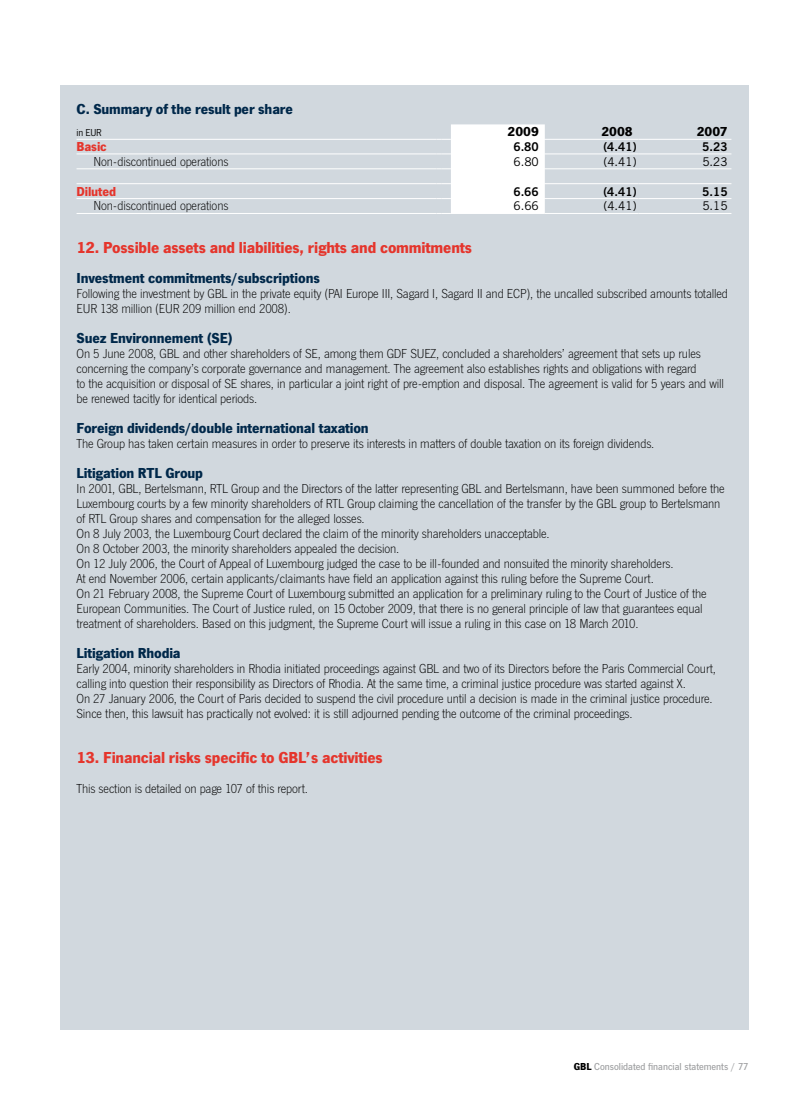
<style>
.page{position:relative;width:808px;height:1106px;background:#fff}
.page>*{position:absolute;margin:0;border:0;box-sizing:border-box;transform-origin:0 0}
.t1{font:700 16.5px "News Got T";letter-spacing:-.01em;color:#e5352c}
.t2{font:700 15px "News Got T";letter-spacing:-.01em;color:#00284a}
.t3{font:13.5px/15px "News Got T Ligh";letter-spacing:-.01em;color:#000}
.t4{font:700 13.5px "News Got T";color:#000}
.t5{font:700 13.5px "News Got T";letter-spacing:-.01em;color:#e5352c}
.t6{font:700 12px "News Gothic BT";color:#000}
.t7{font:12px "News Gothic BT";color:#000}
.t8{font:500 10.5px "News Got T";color:#9c9d9f}
.t9{font:10.5px "News Got T";color:#000}
.s1{font-weight:700;color:#000}
</style>
<div class="page">
<div style="left:60px;top:85px;width:688px;height:944px;background:#d1d8de"></div>
<svg style="left:77px;top:154px;width:654px;height:16px"></svg>
<hr style="left:77px;top:153px;width:360px;height:1px;background:#fff">
<hr style="left:77px;top:168px;width:360px;height:1px;background:#fff">
<hr style="left:77px;top:183px;width:360px;height:1px;background:#fff">
<hr style="left:77px;top:198px;width:360px;height:1px;background:#fff">
<hr style="left:545px;top:198px;width:94px;height:1px;background:#fff">
<hr style="left:639px;top:198px;width:92px;height:1px;background:#fff">
<hr style="left:545px;top:153px;width:94px;height:1px;background:#fff">
<hr style="left:639px;top:153px;width:92px;height:1px;background:#fff">
<hr style="left:545px;top:168px;width:94px;height:1px;background:#fff">
<hr style="left:639px;top:168px;width:92px;height:1px;background:#fff">
<hr style="left:545px;top:183px;width:94px;height:1px;background:#fff">
<hr style="left:639px;top:183px;width:92px;height:1px;background:#fff">
<hr style="left:77px;top:139px;width:360px;height:1px;background:#fff">
<hr style="left:545px;top:139px;width:94px;height:1px;background:#fff">
<hr style="left:639px;top:139px;width:92px;height:1px;background:#fff">
<hr style="left:639px;top:213px;width:92px;height:1px;background:#fff">
<hr style="left:77px;top:213px;width:360px;height:1px;background:#fff">
<svg style="left:437px;top:124px;width:108px;height:90px"></svg>
<hr style="left:451px;top:213px;width:94px;height:1px;background:#fff">
<hr style="left:545px;top:213px;width:94px;height:1px;background:#fff">
<p class="t2" style="left:77px;top:100px;width:218px">C. Summary of the result per share</p>
<p class="t9" style="left:77px;top:127px;width:26px">in EUR</p>
<p class="t4" style="left:507px;top:124px;width:33px">2009</p>
<p class="t4" style="left:601px;top:124px;width:33px">2008</p>
<p class="t4" style="left:697px;top:124px;width:32px">2007</p>
<p class="t5" style="left:77px;top:138px;width:32px">Basic</p>
<p class="t6" style="left:513px;top:139px;width:27px">6.80</p>
<p class="t6" style="left:603px;top:139px;width:35px">(4.41)</p>
<p class="t6" style="left:702px;top:139px;width:27px">5.23</p>
<p class="t3" style="left:94px;top:153px;width:136px">Non-discontinued operations</p>
<p class="t7" style="left:514px;top:154px;width:27px">6.80</p>
<p class="t7" style="left:603px;top:154px;width:35px">(4.41)</p>
<p class="t7" style="left:702px;top:154px;width:27px">5.23</p>
<p class="t5" style="left:77px;top:183px;width:41px">Diluted</p>
<p class="t6" style="left:513px;top:184px;width:27px">6.66</p>
<p class="t6" style="left:603px;top:184px;width:35px">(4.41)</p>
<p class="t6" style="left:702px;top:184px;width:27px">5.15</p>
<p class="t3" style="left:94px;top:198px;width:136px">Non-discontinued operations</p>
<p class="t7" style="left:514px;top:199px;width:27px">6.66</p>
<p class="t7" style="left:603px;top:199px;width:35px">(4.41)</p>
<p class="t7" style="left:702px;top:199px;width:27px">5.15</p>
<p class="t1" style="left:77px;top:237px;width:397px">12. Possible assets and liabilities, rights and commitments</p>
<p class="t2" style="left:77px;top:269px;width:245px">Investment commitments/subscriptions</p>
<p class="t3" style="left:77px;top:285px;width:653px">Following the investment by GBL in the private equity (PAI Europe III, Sagard I, Sagard II and ECP), the uncalled subscribed amounts totalled<br>EUR 138 million (EUR 209 million end 2008).</p>
<p class="t2" style="left:77px;top:329px;width:158px">Suez Environnement (SE)</p>
<p class="t3" style="left:77px;top:345px;width:649px">On 5 June 2008, GBL and other shareholders of SE, among them GDF SUEZ, concluded a shareholders’ agreement that sets up rules concerning the company’s corporate governance and management. The agreement also establishes rights and obligations with regard<br>to the acquisition or disposal of SE shares, in particular a joint right of pre-emption and disposal. The agreement is valid for 5 years and will be renewed tacitly for identical periods.</p>
<p class="t2" style="left:77px;top:419px;width:294px">Foreign dividends/double international taxation</p>
<p class="t3" style="left:77px;top:435px;width:579px">The Group has taken certain measures in order to preserve its interests in matters of double taxation on its foreign dividends.</p>
<p class="t2" style="left:77px;top:464px;width:128px">Litigation RTL Group</p>
<p class="t3" style="left:77px;top:480px;width:650px">In 2001, GBL, Bertelsmann, RTL Group and the Directors of the latter representing GBL and Bertelsmann, have been summoned before the Luxembourg courts by a few minority shareholders of RTL Group claiming the cancellation of the transfer by the GBL group to Bertelsmann of RTL Group shares and compensation for the alleged losses.<br>On 8 July 2003, the Luxembourg Court declared the claim of the minority shareholders unacceptable.<br>On 8 October 2003, the minority shareholders appealed the decision.<br>On 12 July 2006, the Court of Appeal of Luxembourg judged the case to be ill-founded and nonsuited the minority shareholders.<br>At end November 2006, certain applicants/claimants have field an application against this ruling before the Supreme Court.<br>On 21 February 2008, the Supreme Court of Luxembourg submitted an application for a preliminary ruling to the Court of Justice of the European Communities. The Court of Justice ruled, on 15 October 2009, that there is no general principle of law that guarantees equal treatment of shareholders. Based on this judgment, the Supreme Court will issue a ruling in this case on 18 March 2010.</p>
<p class="t2" style="left:77px;top:644px;width:106px">Litigation Rhodia</p>
<p class="t3" style="left:77px;top:660px;width:641px">Early 2004, minority shareholders in Rhodia initiated proceedings against GBL and two of its Directors before the Paris Commercial Court, calling into question their responsibility as Directors of Rhodia. At the same time, a criminal justice procedure was started against X.<br>On 27 January 2006, the Court of Paris decided to suspend the civil procedure until a decision is made in the criminal justice procedure.<br>Since then, this lawsuit has practically not evolved: it is still adjourned pending the outcome of the criminal proceedings.</p>
<p class="t1" style="left:77px;top:747px;width:308px">13. Financial risks specific to GBL’s activities</p>
<p class="t3" style="left:77px;top:780px;width:233px">This section is detailed on page 107 of this report.</p>
<p class="t8" style="left:574px;top:1060px;width:176px"><span class="s1">GBL</span> Consolidated financial statements / 77</p>
</div>
